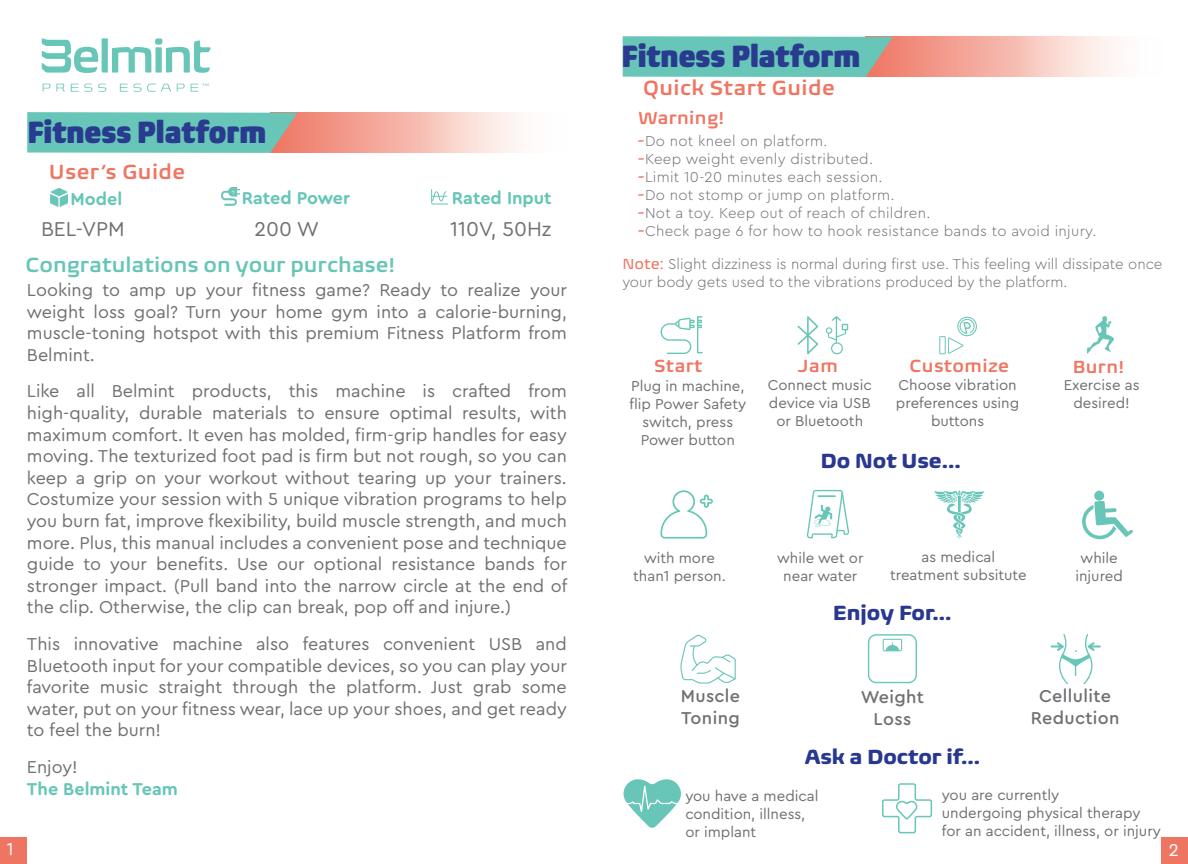
<style>
.page{position:relative;width:1188px;height:864px;background:#fff}
.page>*{position:absolute;margin:0;border:0;box-sizing:border-box;transform-origin:0 0}
.t1{font:900 condensed 31.5px "Biome Pro";color:#293b8f}
.t2{font:700 21px "Biome Pro";color:#283890}
.t3{font:600 21px "Biome Pro";color:#67c6b8}
.t4{font:600 21px "Biome Pro";letter-spacing:.02em;color:#ef7663}
.t5{font:21px "Cera Round Pro";color:#6f7072}
.t6{font:18px/21.6px "Cera Round Pro";color:#6f7073;text-align:justify}
.t7{font:500 18px/21.6px "Cera Round Pro";letter-spacing:.02em;color:#6f7073;text-align:center}
.t8{font:600 18px "Biome Pro";letter-spacing:.02em;color:#ef7663}
.t9{font:700 18px "Cera Round Pro";color:#67c6b7}
.t10{font:700 18px "Cera Round Pro";color:#67c6b8}
.t11{font:18px "Cera Round Pro";color:#fff}
.t12{font:15px/18px "Cera Round Pro";color:#6f7073;text-align:center}
.t13{font:300 15px/18px "Cera Round Pro";letter-spacing:.02em;color:#6f7073}
.t14{font:300 15px/18px "Cera Round Pro";color:#6f7073}
.s1{font-family:"Biome Pro";font-weight:400;color:#ef7663}
.s2{font-family:"Biome Pro";font-weight:400;color:#ef7664}
</style>
<div class="page">
<svg style="left:297px;top:113px;width:224px;height:40px"></svg>
<svg style="left:27px;top:112px;width:270px;height:41px"></svg>
<div style="left:866px;top:37px;width:296px;height:40px;background:linear-gradient(to right,#ee7360,#fff)"></div>
<svg style="left:623px;top:36px;width:270px;height:41px"></svg>
<svg style="left:43px;top:84px;width:7px;height:8px"></svg>
<svg style="left:56px;top:84px;width:9px;height:8px"></svg>
<svg style="left:71px;top:84px;width:21px;height:8px"></svg>
<svg style="left:98px;top:84px;width:8px;height:8px"></svg>
<svg style="left:120px;top:84px;width:21px;height:8px"></svg>
<svg style="left:147px;top:84px;width:24px;height:8px"></svg>
<svg style="left:177px;top:84px;width:8px;height:8px"></svg>
<svg style="left:191px;top:84px;width:18px;height:8px"></svg>
<svg style="left:42px;top:38px;width:169px;height:35px"></svg>
<svg style="left:680px;top:634px;width:56px;height:50px"></svg>
<svg style="left:934px;top:490px;width:51px;height:49px"></svg>
<svg style="left:1051px;top:634px;width:50px;height:50px"></svg>
<svg style="left:623px;top:779px;width:58px;height:49px"></svg>
<svg style="left:882px;top:783px;width:51px;height:51px"></svg>
<svg style="left:660px;top:490px;width:53px;height:49px"></svg>
<svg style="left:868px;top:634px;width:49px;height:49px"></svg>
<div style="left:1094px;top:491px;width:10px;height:10px;background:#67c6b7;border-radius:50%"></div>
<svg style="left:1082px;top:501px;width:51px;height:38px"></svg>
<svg style="left:807px;top:490px;width:42px;height:49px"></svg>
<svg style="left:826px;top:316px;width:22px;height:38px"></svg>
<svg style="left:797px;top:316px;width:21px;height:38px"></svg>
<svg style="left:939px;top:317px;width:38px;height:37px"></svg>
<svg style="left:1087px;top:316px;width:27px;height:38px"></svg>
<svg style="left:661px;top:316px;width:42px;height:38px"></svg>
<div style="left:0;top:837px;width:27px;height:27px;background:#ef7563"></div>
<div style="left:1161px;top:837px;width:27px;height:27px;background:#ef7563"></div>
<img style="left:51px;top:188px;width:16px;height:18px">
<img style="left:221px;top:188px;width:18px;height:18px">
<svg style="left:431px;top:189px;width:17px;height:16px"></svg>
<h1 class="t1" style="left:622px;top:36px;width:240px">Fitness Platform</h1>
<h1 class="t1" style="left:28px;top:112px;width:240px">Fitness Platform</h1>
<p class="t4" style="left:49px;top:158px;width:138px">User’s Guide</p>
<p class="t9" style="left:71px;top:186px;width:53px">Model</p>
<p class="t9" style="left:452px;top:185px;width:101px">Rated Input</p>
<p class="t9" style="left:242px;top:185px;width:110px">Rated Power</p>
<p class="t5" style="left:41px;top:215px;width:85px">BEL-VPM</p>
<p class="t5" style="left:255px;top:215px;width:66px">200 W</p>
<p class="t5" style="left:450px;top:215px;width:103px">110V, 50Hz</p>
<p class="t3" style="left:25px;top:251px;width:371px">Congratulations on your purchase!</p>
<p class="t6" style="left:27px;top:278px;width:541px">Looking to amp up your fitness game? Ready to realize your weight loss goal? Turn your home gym into a calorie-burning, muscle-toning hotspot with this premium Fitness Platform from Belmint.</p>
<p class="t6" style="left:27px;top:380px;width:542px">Like all Belmint products, this machine is crafted from high-quality, durable materials to ensure optimal results, with maximum comfort. It even has molded, firm-grip handles for easy moving. The texturized foot pad is firm but not rough, so you can keep a grip on your workout without tearing up your trainers.<br>Costumize your session with 5 unique vibration programs to help you burn fat, improve fkexibility, build muscle strength, and much more. Plus, this manual includes a convenient pose and technique guide to your benefits. Use our optional resistance bands for stronger impact. (Pull band into the narrow circle at the end of the clip. Otherwise, the clip can break, pop off and injure.)</p>
<p class="t6" style="left:27px;top:632px;width:541px">This innovative machine also features convenient USB and Bluetooth input for your compatible devices, so you can play your favorite music straight through the platform. Just grab some water, put on your fitness wear, lace up your shoes, and get ready to feel the burn!</p>
<p class="t6" style="left:27px;top:755px;width:52px">Enjoy!</p>
<p class="t10" style="left:27px;top:776px;width:152px">The Belmint Team</p>
<p class="t4" style="left:643px;top:75px;width:193px">Quick Start Guide</p>
<p class="t8" style="left:638px;top:106px;width:87px">Warning!</p>
<p class="t13" style="left:637px;top:131px;width:461px"><span class="s1">-</span>Do not kneel on platform.<br><span class="s1">-</span>Keep weight evenly distributed.<br><span class="s1">-</span>Limit 10-20 minutes each session.<br><span class="s1">-</span>Do not stomp or jump on platform.<br><span class="s1">-</span>Not a toy. Keep out of reach of children.<br><span class="s1">-</span>Check page 6 for how to hook resistance bands to avoid injury.</p>
<p class="t14" style="left:622px;top:255px;width:542px"><span class="s2">Note:</span> Slight dizziness is normal during first use. This feeling will dissipate once your body gets used to the vibrations produced by the platform.</p>
<p class="t8" style="left:654px;top:354px;width:50px">Start</p>
<p class="t8" style="left:798px;top:354px;width:41px">Jam</p>
<p class="t8" style="left:910px;top:354px;width:101px">Customize</p>
<p class="t8" style="left:1073px;top:355px;width:53px">Burn!</p>
<p class="t12" style="left:629px;top:376px;width:118px">Plug in machine, flip Power Safety switch, press<br>Power button</p>
<p class="t12" style="left:896px;top:375px;width:125px">Choose vibration preferences using buttons</p>
<p class="t12" style="left:1064px;top:375px;width:77px">Exercise as desired!</p>
<p class="t12" style="left:768px;top:375px;width:105px">Connect music device via USB or Bluetooth</p>
<p class="t12" style="left:633px;top:548px;width:94px">with more than1 person.</p>
<p class="t2" style="left:821px;top:447px;width:142px">Do Not Use...</p>
<p class="t12" style="left:777px;top:548px;width:88px">while wet or near water</p>
<p class="t12" style="left:890px;top:548px;width:138px">as medical treatment subsitute</p>
<p class="t12" style="left:1075px;top:548px;width:49px">while injured</p>
<p class="t2" style="left:833px;top:599px;width:120px">Enjoy For...</p>
<p class="t7" style="left:681px;top:685px;width:61px;text-align:left">Muscle<br>Toning</p>
<p class="t7" style="left:861px;top:686px;width:65px">Weight<br>Loss</p>
<p class="t7" style="left:1031px;top:685px;width:90px">Cellulite<br>Reduction</p>
<p class="t2" style="left:805px;top:743px;width:177px">Ask a Doctor if...</p>
<p class="t12" style="left:685px;top:786px;width:135px;text-align:left">you have a medical condition, illness, or implant</p>
<p class="t12" style="left:942px;top:785px;width:220px;text-align:left">you are currently<br>undergoing physical therapy for an accident, illness, or injury</p>
<p class="t11" style="left:7px;top:836px;width:8px">1</p>
<p class="t11" style="left:1169px;top:838px;width:12px">2</p>
</div>
